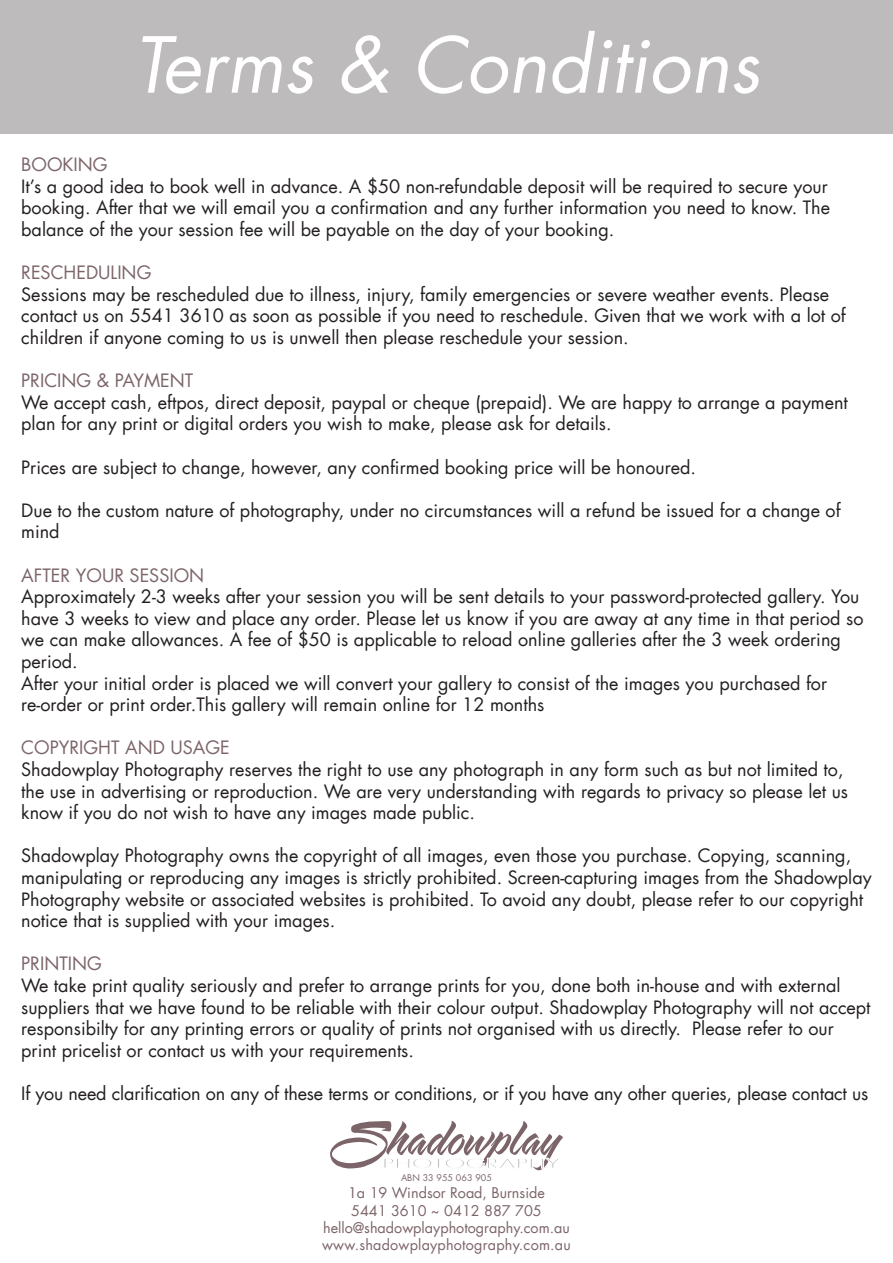
<style>
.page{position:relative;width:893px;height:1263px;background:#fff}
.page>*{position:absolute;margin:0;border:0;box-sizing:border-box;transform-origin:0 0}
.t1{font:italic 75px "Futura LT";color:#fff}
.t2{font:18px/21.6px "Futura LT";color:#231f20}
.t3{font:18px "Futura LT";color:#7c6569}
.t4{font:14.4px/17.2px "Futura LT";color:#7c6569;text-align:center}
.t5{font:9px "Futura LT";color:#7c6569}
.s1{color:#7c6569}
</style>
<div class="page">
<div style="left:0;top:0;width:893px;height:134px;background:#bdbbbb"></div>
<svg style="left:330px;top:1120px;width:233px;height:50px"></svg>
<p class="t1" style="left:133px;top:17px;width:628px">Terms &amp; Conditions</p>
<p class="t2" style="left:21px;top:154px;width:810px"><span class="s1">BOOKING<br></span>It’s a good idea to book well in advance. A $50 non-refundable deposit will be required to secure your booking. After that we will email you a confirmation and any further information you need to know. The balance of the your session fee will be payable on the day of your booking.</p>
<p class="t2" style="left:21px;top:262px;width:826px"><span class="s1">RESCHEDULING<br></span>Sessions may be rescheduled due to illness, injury, family emergencies or severe weather events. Please contact us on 5541 3610 as soon as possible if you need to reschedule. Given that we work with a lot of children if anyone coming to us is unwell then please reschedule your session.</p>
<p class="t2" style="left:21px;top:370px;width:828px"><span class="s1">PRICING &amp; PAYMENT<br></span>We accept cash, eftpos, direct deposit, paypal or cheque (prepaid). We are happy to arrange a payment plan for any print or digital orders you wish to make, please ask for details.</p>
<p class="t2" style="left:21px;top:456px;width:676px">Prices are subject to change, however, any confirmed booking price will be honoured.</p>
<p class="t2" style="left:21px;top:499px;width:821px">Due to the custom nature of photography, under no circumstances will a refund be issued for a change of mind</p>
<p class="t3" style="left:21px;top:563px;width:185px">AFTER YOUR SESSION</p>
<p class="t2" style="left:21px;top:586px;width:844px">Approximately 2-3 weeks after your session you will be sent details to your password-protected gallery. You have 3 weeks to view and place any order. Please let us know if you are away at any time in that period so we can make allowances. A fee of $50 is applicable to reload online galleries after the 3 week ordering period.</p>
<p class="t2" style="left:21px;top:672px;width:807px">After your initial order is placed we will convert your gallery to consist of the images you purchased for</p>
<p class="t2" style="left:21px;top:694px;width:525px">re-order or print order.This gallery will remain online for 12 months</p>
<p class="t3" style="left:21px;top:736px;width:210px">COPYRIGHT AND USAGE</p>
<p class="t2" style="left:21px;top:759px;width:828px">Shadowplay Photography reserves the right to use any photograph in any form such as but not limited to, the use in advertising or reproduction. We are very understanding with regards to privacy so please let us know if you do not wish to have any images made public.</p>
<p class="t2" style="left:21px;top:845px;width:852px">Shadowplay Photography owns the copyright of all images, even those you purchase. Copying, scanning, manipulating or reproducing any images is strictly prohibited. Screen-capturing images from the Shadowplay Photography website or associated websites is prohibited. To avoid any doubt, please refer to our copyright notice that is supplied with your images.</p>
<p class="t2" style="left:21px;top:953px;width:851px"><span class="s1">PRINTING<br></span>We take print quality seriously and prefer to arrange prints for you, done both in-house and with external suppliers that we have found to be reliable with their colour output. Shadowplay Photography will not accept responsibilty for any printing errors or quality of prints not organised with us directly. Please refer to our print pricelist or contact us with your requirements.</p>
<p class="t2" style="left:21px;top:1083px;width:849px">If you need clarification on any of these terms or conditions, or if you have any other queries, please contact us</p>
<p class="t5" style="left:401px;top:1172px;width:92px">ABN 33 955 063 905</p>
<p class="t4" style="left:323px;top:1184px;width:248px">1a 19 Windsor Road, Burnside<br>5441 3610 ~ 0412 887 705 hello@shadowplayphotography.com.au</p>
<p class="t4" style="left:322px;top:1236px;width:250px">www.shadowplayphotography.com.au</p>
</div>
